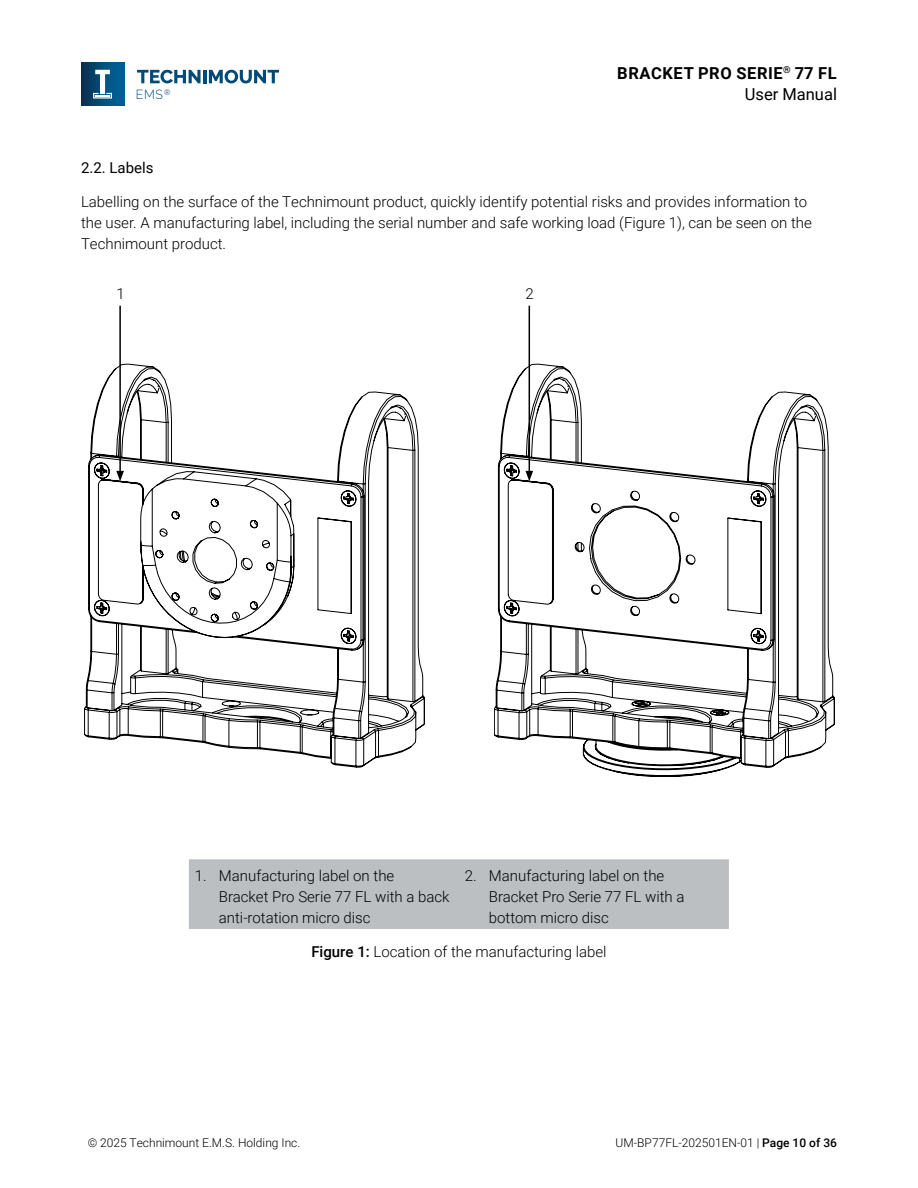
<style>
.page{position:relative;width:918px;height:1188px;background:#fff}
.page>*{position:absolute;margin:0;border:0;box-sizing:border-box;transform-origin:0 0}
.t1{font:700 16.5px "Roboto";letter-spacing:.035em;color:#000}
.t2{font:16.5px "Roboto";color:#000}
.t3{font:300 15px/21px "Roboto";color:#000}
.t4{font:15px "Roboto";color:#000}
.t5{font:300 13.2px "Raleway";color:#004b75;scale:.93 1}
.t6{font:300 12px "Roboto";color:#000}
.t7{font:8.1px "Raleway";color:#004b75;scale:.93 1}
.s1{font-weight:500}
</style>
<div class="page">
<svg style="left:137px;top:70px;width:142px;height:13px"></svg>
<div style="left:81px;top:62px;width:43px;height:43px;background:linear-gradient(to right,#083051,#00689d)"></div>
<svg style="left:93px;top:70px;width:19px;height:29px"></svg>
<svg style="left:84px;top:364px;width:341px;height:403px"></svg>
<svg style="left:494px;top:364px;width:341px;height:413px"></svg>
<hr style="left:119px;top:306px;width:2px;height:167px;background:#000">
<svg style="left:116px;top:471px;width:8px;height:10px"></svg>
<hr style="left:529px;top:306px;width:1px;height:167px;background:#000">
<svg style="left:525px;top:471px;width:8px;height:10px"></svg>
<div style="left:189px;top:859px;width:540px;height:70px;background:#bbbfc2"></div>
<p class="t1" style="left:617px;top:62px;width:221px">BRACKET PRO SERIE<sup>®</sup> 77 FL</p>
<p class="t5" style="left:136px;top:87px;width:31px">EMS</p>
<p class="t2" style="left:745px;top:83px;width:94px">User Manual</p>
<p class="t7" style="left:164px;top:87px;width:8px">®</p>
<p class="t4" style="left:81px;top:157px;width:74px">2.2. Labels</p>
<p class="t3" style="left:81px;top:191px;width:732px">Labelling on the surface of the Technimount product, quickly identify potential risks and provides information to the user. A manufacturing label, including the serial number and safe working load (Figure 1), can be seen on the<br>Technimount product.</p>
<p class="t3" style="left:116px;top:283px;width:10px">1</p>
<p class="t3" style="left:526px;top:283px;width:10px">2</p>
<p class="t3" style="left:219px;top:865px;width:232px;text-indent:-24px">1. Manufacturing label on the<br>Bracket Pro Serie 77 FL with a back anti-rotation micro disc</p>
<p class="t3" style="left:489px;top:865px;width:197px;text-indent:-24px">2. Manufacturing label on the<br>Bracket Pro Serie 77 FL with a bottom micro disc</p>
<p class="t3" style="left:311px;top:941px;width:297px"><span class="s1">Figure 1:</span> Location of the manufacturing label</p>
<p class="t6" style="left:88px;top:1134px;width:214px">© 2025 Technimount E.M.S. Holding Inc.</p>
<p class="t6" style="left:616px;top:1134px;width:223px">UM-BP77FL-202501EN-01 | <span class="s1">Page 10 of 36</span></p>
</div>
